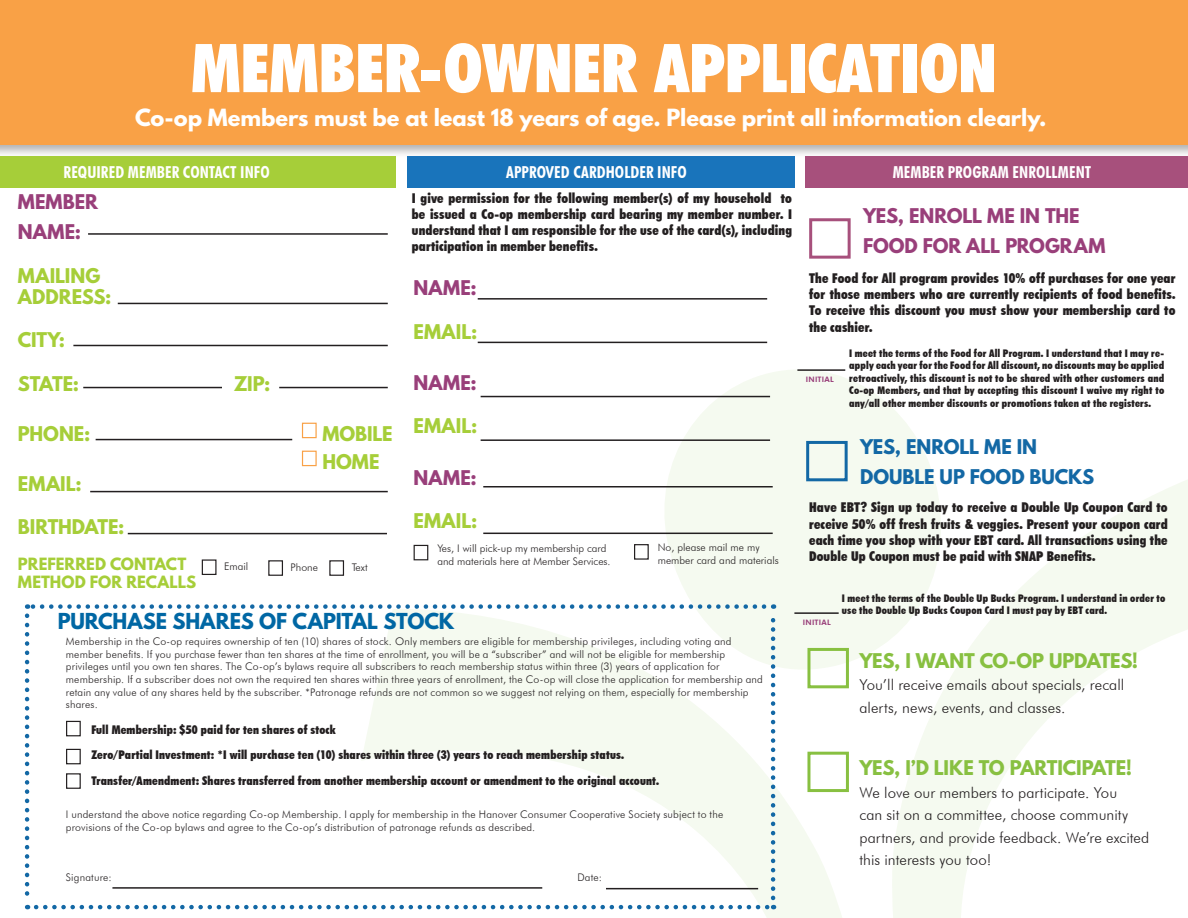
<style>
.page{position:relative;width:1188px;height:918px;background:#fff}
.page>*{position:absolute;margin:0;border:0;box-sizing:border-box;transform-origin:0 0}
.t1{font:900 condensed 67.5px "Futura BT";color:#fff}
.t2{font:700 21px "League Spartan";letter-spacing:-.005em;color:#fff}
.t3{font:700 19.5px "League Spartan";letter-spacing:-.01em;color:#0067a4}
.t4{font:700 18px "League Spartan";color:#a6ce39}
.t5{font:700 18px "League Spartan";color:#993f7a}
.t6{font:700 18px "League Spartan";letter-spacing:-.015em;color:#88c041}
.t7{font:700 18px "League Spartan";letter-spacing:-.005em;color:#1368a5}
.t8{font:700 condensed 16.5px "Futura BT";letter-spacing:.005em;color:#fff}
.t9{font:300 15px/22.5px "Futura BT";letter-spacing:.005em;color:#231f20}
.t10{font:700 15px "League Spartan";letter-spacing:.005em;color:#a6ce39}
.t11{font:900 condensed 13.5px/16.2px "Futura BT";letter-spacing:.01em;color:#231f20;text-align:justify}
.t12{font:900 condensed 12px/25.5px "Futura BT";letter-spacing:.015em;color:#231f20}
.t13{font:300 10.5px/12.6px "Futura BT";letter-spacing:.02em;color:#231f20}
.t14{font:900 condensed 10.5px/12.6px "Futura BT";letter-spacing:.02em;color:#231f20;text-align:justify}
.t15{font:300 10.5px "Futura BT";color:#231f20}
.t16{font:800 7.5px "Futura BT";letter-spacing:.035em;color:#993f7a}
</style>
<div class="page">
<svg style="left:362px;top:609px;width:487px;height:309px"></svg>
<svg style="left:652px;top:369px;width:279px;height:315px;fill:#f5faf0"></svg>
<svg style="left:885px;top:470px;width:303px;height:448px"></svg>
<div style="left:0;top:0;width:1188px;height:158px;background:#231f20;opacity:.35"></div>
<div style="left:0;top:0;width:1188px;height:145px;background:#f9a146"></div>
<div style="left:0;top:156px;width:396px;height:32px;background:#a6ce39"></div>
<div style="left:806px;top:156px;width:382px;height:32px;background:#a7507c"></div>
<div style="left:407px;top:156px;width:388px;height:32px;background:#1974bb"></div>
<div style="left:809px;top:218px;width:42px;height:41px;border:3px solid #a7507c"></div>
<div style="left:806px;top:441px;width:42px;height:40px;border:3px solid #1368a5"></div>
<div style="left:807px;top:648px;width:42px;height:40px;border:3px solid #88c041"></div>
<div style="left:807px;top:752px;width:42px;height:40px;border:3px solid #88c041"></div>
<svg style="left:25px;top:616px;width:4px;height:293px"></svg>
<svg style="left:36px;top:905px;width:738px;height:4px"></svg>
<svg style="left:771px;top:604px;width:4px;height:294px"></svg>
<svg style="left:27px;top:604px;width:737px;height:5px"></svg>
<hr style="left:112px;top:887px;width:430px;height:2px;background:#231f20">
<hr style="left:606px;top:888px;width:152px;height:1px;background:#231f20">
<hr style="left:88px;top:233px;width:300px;height:2px;background:#231f20">
<hr style="left:118px;top:303px;width:270px;height:1px;background:#231f20">
<hr style="left:73px;top:345px;width:315px;height:1px;background:#231f20">
<hr style="left:83px;top:387px;width:139px;height:1px;background:#231f20">
<hr style="left:279px;top:387px;width:109px;height:1px;background:#231f20">
<hr style="left:96px;top:439px;width:196px;height:1px;background:#231f20">
<hr style="left:90px;top:491px;width:298px;height:1px;background:#231f20">
<hr style="left:128px;top:533px;width:259px;height:1px;background:#231f20">
<hr style="left:478px;top:298px;width:289px;height:2px;background:#231f20">
<hr style="left:478px;top:342px;width:289px;height:1px;background:#231f20">
<hr style="left:481px;top:396px;width:289px;height:1px;background:#231f20">
<hr style="left:481px;top:439px;width:289px;height:2px;background:#231f20">
<hr style="left:483px;top:486px;width:290px;height:2px;background:#231f20">
<hr style="left:483px;top:533px;width:290px;height:1px;background:#231f20">
<div style="left:66px;top:721px;width:15px;height:15px;border:1px solid #231f20"></div>
<div style="left:66px;top:749px;width:15px;height:15px;border:1px solid #231f20"></div>
<div style="left:66px;top:773px;width:15px;height:16px;border:1px solid #231f20"></div>
<div style="left:302px;top:423px;width:15px;height:15px;border:1px solid #f9a146"></div>
<div style="left:302px;top:451px;width:15px;height:15px;border:1px solid #f9a146"></div>
<hr style="left:797px;top:369px;width:48px;height:2px;background:#231f20">
<hr style="left:794px;top:612px;width:45px;height:2px;background:#231f20">
<div style="left:414px;top:545px;width:14px;height:15px;border:1px solid #231f20"></div>
<div style="left:634px;top:544px;width:15px;height:16px;border:1px solid #231f20"></div>
<div style="left:202px;top:559px;width:15px;height:16px;border:1px solid #231f20"></div>
<div style="left:268px;top:560px;width:15px;height:16px;border:1px solid #231f20"></div>
<div style="left:329px;top:560px;width:15px;height:16px;border:1px solid #231f20"></div>
<p class="t1" style="left:191px;top:27px;width:807px">MEMBER-OWNER APPLICATION</p>
<p class="t2" style="left:135px;top:101px;width:913px">Co-op Members must be at least 18 years of age. Please print all information clearly.</p>
<p class="t8" style="left:64px;top:162px;width:208px">REQUIRED MEMBER CONTACT INFO</p>
<p class="t5" style="left:18px;top:188px;width:82px">MEMBER</p>
<p class="t5" style="left:18px;top:218px;width:65px">NAME:</p>
<p class="t4" style="left:18px;top:261px;width:84px">MAILING</p>
<p class="t4" style="left:18px;top:283px;width:95px">ADDRESS:</p>
<p class="t4" style="left:18px;top:326px;width:49px">CITY:</p>
<p class="t4" style="left:18px;top:369px;width:63px">STATE:</p>
<p class="t4" style="left:234px;top:369px;width:38px">ZIP:</p>
<p class="t4" style="left:18px;top:419px;width:74px">PHONE:</p>
<p class="t4" style="left:322px;top:419px;width:72px">MOBILE</p>
<p class="t4" style="left:322px;top:448px;width:59px">HOME</p>
<p class="t4" style="left:18px;top:469px;width:65px">EMAIL:</p>
<p class="t4" style="left:18px;top:513px;width:108px">BIRTHDATE:</p>
<p class="t10" style="left:18px;top:552px;width:170px">PREFERRED CONTACT</p>
<p class="t10" style="left:18px;top:570px;width:180px">METHOD FOR RECALLS</p>
<p class="t13" style="left:224px;top:560px;width:26px">Email</p>
<p class="t13" style="left:291px;top:561px;width:29px">Phone</p>
<p class="t13" style="left:352px;top:561px;width:17px">Text</p>
<p class="t8" style="left:506px;top:162px;width:182px">APPROVED CARDHOLDER INFO</p>
<p class="t11" style="left:412px;top:190px;width:382px">I give permission for the following member(s) of my household to be issued a Co-op membership card bearing my member number. I understand that I am responsible for the use of the card(s), including participation in member benefits.</p>
<p class="t5" style="left:414px;top:274px;width:65px">NAME:</p>
<p class="t4" style="left:414px;top:317px;width:65px">EMAIL:</p>
<p class="t5" style="left:414px;top:369px;width:65px">NAME:</p>
<p class="t4" style="left:414px;top:412px;width:65px">EMAIL:</p>
<p class="t5" style="left:414px;top:464px;width:65px">NAME:</p>
<p class="t4" style="left:414px;top:507px;width:65px">EMAIL:</p>
<p class="t15" style="left:437px;top:542px;width:171px">Yes, I will pick-up my membership card</p>
<p class="t15" style="left:437px;top:555px;width:175px">and materials here at Member Services.</p>
<p class="t15" style="left:658px;top:541px;width:103px">No, please mail me my</p>
<p class="t15" style="left:658px;top:554px;width:122px">member card and materials</p>
<p class="t3" style="left:58px;top:606px;width:398px">PURCHASE SHARES OF CAPITAL STOCK</p>
<p class="t13" style="left:66px;top:635px;width:699px">Membership in the Co-op requires ownership of ten (10) shares of stock. Only members are eligible for membership privileges, including voting and member benefits. If you purchase fewer than ten shares at the time of enrollment, you will be a “subscriber” and will not be eligible for membership privileges until you own ten shares. The Co-op’s bylaws require all subscribers to reach membership status within three (3) years of application for membership. If a subscriber does not own the required ten shares within three years of enrollment, the Co-op will close the application for membership and retain any value of any shares held by the subscriber. *Patronage refunds are not common so we suggest not relying on them, especially for membership shares.</p>
<p class="t12" style="left:91px;top:717px;width:246px">Full Membership: $50 paid for ten shares of stock</p>
<p class="t12" style="left:91px;top:742px;width:569px">Zero/Partial Investment: *I will purchase ten (10) shares within three (3) years to reach membership status.<br>Transfer/Amendment: Shares transferred from another membership account or amendment to the original account.</p>
<p class="t13" style="left:66px;top:808px;width:659px">I understand the above notice regarding Co-op Membership. I apply for membership in the Hanover Consumer Cooperative Society subject to the provisions of the Co-op bylaws and agree to the Co-op’s distribution of patronage refunds as described.</p>
<p class="t13" style="left:66px;top:871px;width:47px">Signature:</p>
<p class="t13" style="left:577px;top:871px;width:26px">Date:</p>
<p class="t8" style="left:893px;top:162px;width:200px">MEMBER PROGRAM ENROLLMENT</p>
<p class="t5" style="left:863px;top:202px;width:218px">YES, ENROLL ME IN THE</p>
<p class="t5" style="left:863px;top:232px;width:244px">FOOD FOR ALL PROGRAM</p>
<p class="t11" style="left:809px;top:270px;width:368px">The Food for All program provides 10% off purchases for one year for those members who are currently recipients of food benefits.<br>To receive this discount you must show your membership card to the cashier.</p>
<p class="t14" style="left:849px;top:346px;width:317px">I meet the terms of the Food for All Program. I understand that I may re&shy;apply each year for the Food for All discount, no discounts may be applied retroactively, this discount is not to be shared with other customers and Co-op Members, and that by accepting this discount I waive my right to any/all other member discounts or promotions taken at the registers.</p>
<p class="t7" style="left:860px;top:433px;width:178px">YES, ENROLL ME IN</p>
<p class="t7" style="left:860px;top:463px;width:235px">DOUBLE UP FOOD BUCKS</p>
<p class="t11" style="left:809px;top:499px;width:360px">Have EBT? Sign up today to receive a Double Up Coupon Card to receive 50% off fresh fruits &amp; veggies. Present your coupon card each time you shop with your EBT card. All transactions using the Double Up Coupon must be paid with SNAP Benefits.</p>
<p class="t14" style="left:842px;top:592px;width:325px">I meet the terms of the Double Up Bucks Program. I understand in order to use the Double Up Bucks Coupon Card I must pay by EBT card.</p>
<p class="t16" style="left:806px;top:374px;width:30px">INITIAL</p>
<p class="t16" style="left:803px;top:618px;width:30px">INITIAL</p>
<p class="t6" style="left:859px;top:647px;width:280px">YES, I WANT CO-OP UPDATES!</p>
<p class="t9" style="left:859px;top:674px;width:266px">You’ll receive emails about specials, recall alerts, news, events, and classes.</p>
<p class="t6" style="left:859px;top:754px;width:274px">YES, I’D LIKE TO PARTICIPATE!</p>
<p class="t9" style="left:859px;top:781px;width:291px">We love our members to participate. You<br>can sit on a committee, choose community partners, and provide feedback. We’re excited this interests you too!</p>
</div>
